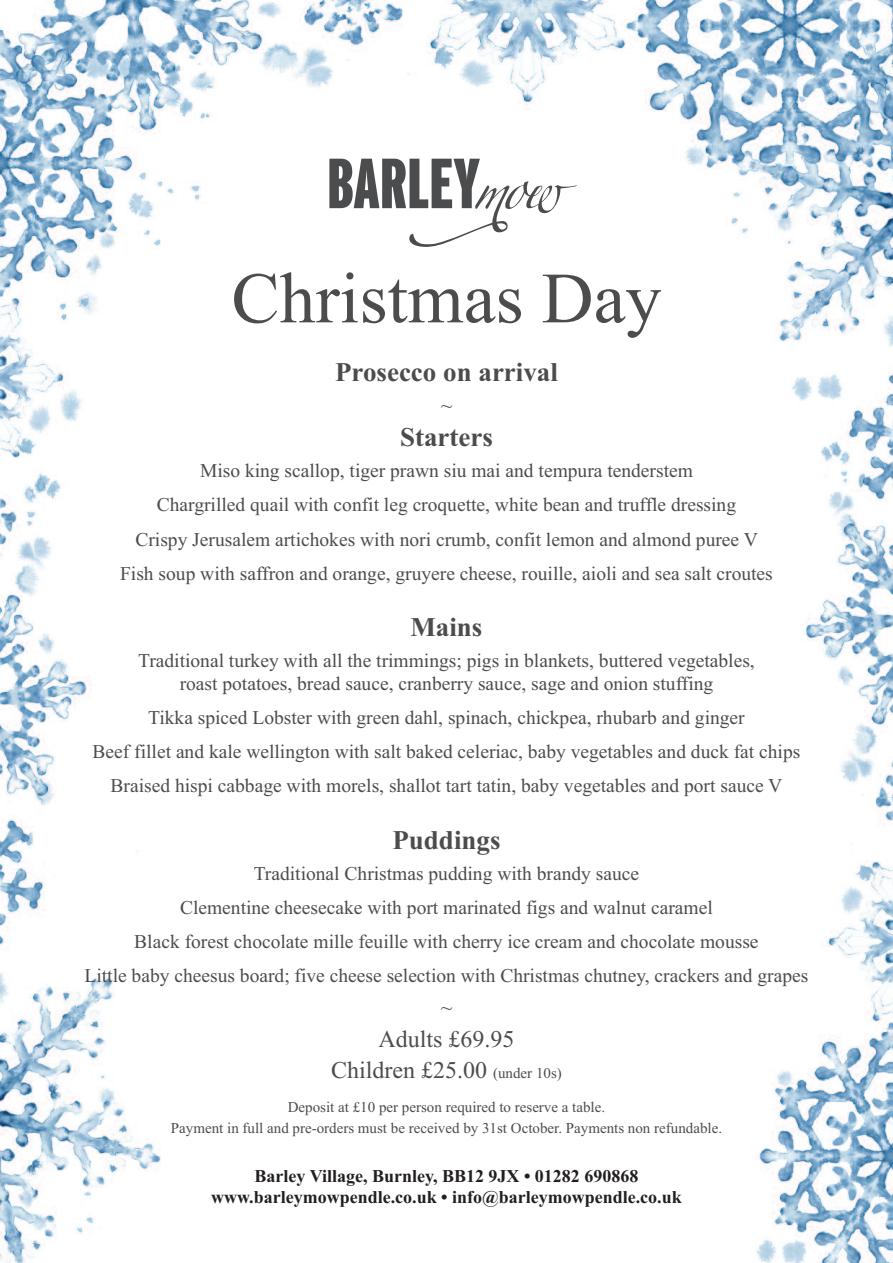
<style>
.page{position:relative;width:893px;height:1263px;background:#fff}
.page>*{position:absolute;margin:0;border:0;box-sizing:border-box;transform-origin:0 0}
.t1{font:72px "Times New Roman";color:#4b4c4d}
.t2{font:700 27px "Times New Roman";color:#4b4c4d}
.t3{font:24px/31.2px "Times New Roman";color:#4b4c4d;text-align:center}
.t4{font:italic 21px "Times New Roman";color:#4b4c4d}
.t5{font:19.5px/34.2px "Times New Roman";color:#4b4c4d;text-align:center}
.t6{font:700 18px/21.6px "Times New Roman";color:#231f20;text-align:center}
.t7{font:15px/20.7px "Times New Roman";color:#4b4c4d;text-align:center}
.s1{font-size:15px}
</style>
<div class="page">
<img style="left:0;top:0;width:893px;height:1263px">
<svg style="left:329px;top:159px;width:248px;height:88px"></svg>
<h1 class="t1" style="left:231px;top:255px;width:431px">Christmas Day</h1>
<h2 class="t2" style="left:335px;top:355px;width:224px">Prosecco on arrival</h2>
<p class="t4" style="left:441px;top:392px;width:13px">~</p>
<h2 class="t2" style="left:400px;top:421px;width:94px">Starters</h2>
<p class="t5" style="left:120px;top:453px;width:654px">Miso king scallop, tiger prawn siu mai and tempura tenderstem<br>Chargrilled quail with confit leg croquette, white bean and truffle dressing<br>Crispy Jerusalem artichokes with nori crumb, confit lemon and almond puree V Fish soup with saffron and orange, gruyere cheese, rouille, aioli and sea salt croutes</p>
<h2 class="t2" style="left:410px;top:611px;width:74px">Mains</h2>
<p class="t5" style="left:138px;top:649px;width:618px;line-height:22.2px">Traditional turkey with all the trimmings; pigs in blankets, buttered vegetables, roast potatoes, bread sauce, cranberry sauce, sage and onion stuffing</p>
<p class="t5" style="left:93px;top:700px;width:709px">Tikka spiced Lobster with green dahl, spinach, chickpea, rhubarb and ginger<br>Beef fillet and kale wellington with salt baked celeriac, baby vegetables and duck fat chips<br>Braised hispi cabbage with morels, shallot tart tatin, baby vegetables and port sauce V</p>
<h2 class="t2" style="left:392px;top:823px;width:110px">Puddings</h2>
<p class="t5" style="left:85px;top:856px;width:725px">Traditional Christmas pudding with brandy sauce<br>Clementine cheesecake with port marinated figs and walnut caramel<br>Black forest chocolate mille feuille with cherry ice cream and chocolate mousse<br>Little baby cheesus board; five cheese selection with Christmas chutney, crackers and grapes</p>
<p class="t4" style="left:441px;top:994px;width:13px">~</p>
<p class="t3" style="left:331px;top:1023px;width:232px">Adults £69.95<br>Children £25.00 <span class="s1">(under 10s)</span></p>
<p class="t7" style="left:171px;top:1097px;width:553px">Deposit at £10 per person required to reserve a table.<br>Payment in full and pre-orders must be received by 31st October. Payments non refundable.</p>
<p class="t6" style="left:211px;top:1164px;width:472px">Barley Village, Burnley, BB12 9JX • 01282 690868 www.barleymowpendle.co.uk • info@barleymowpendle.co.uk</p>
</div>
